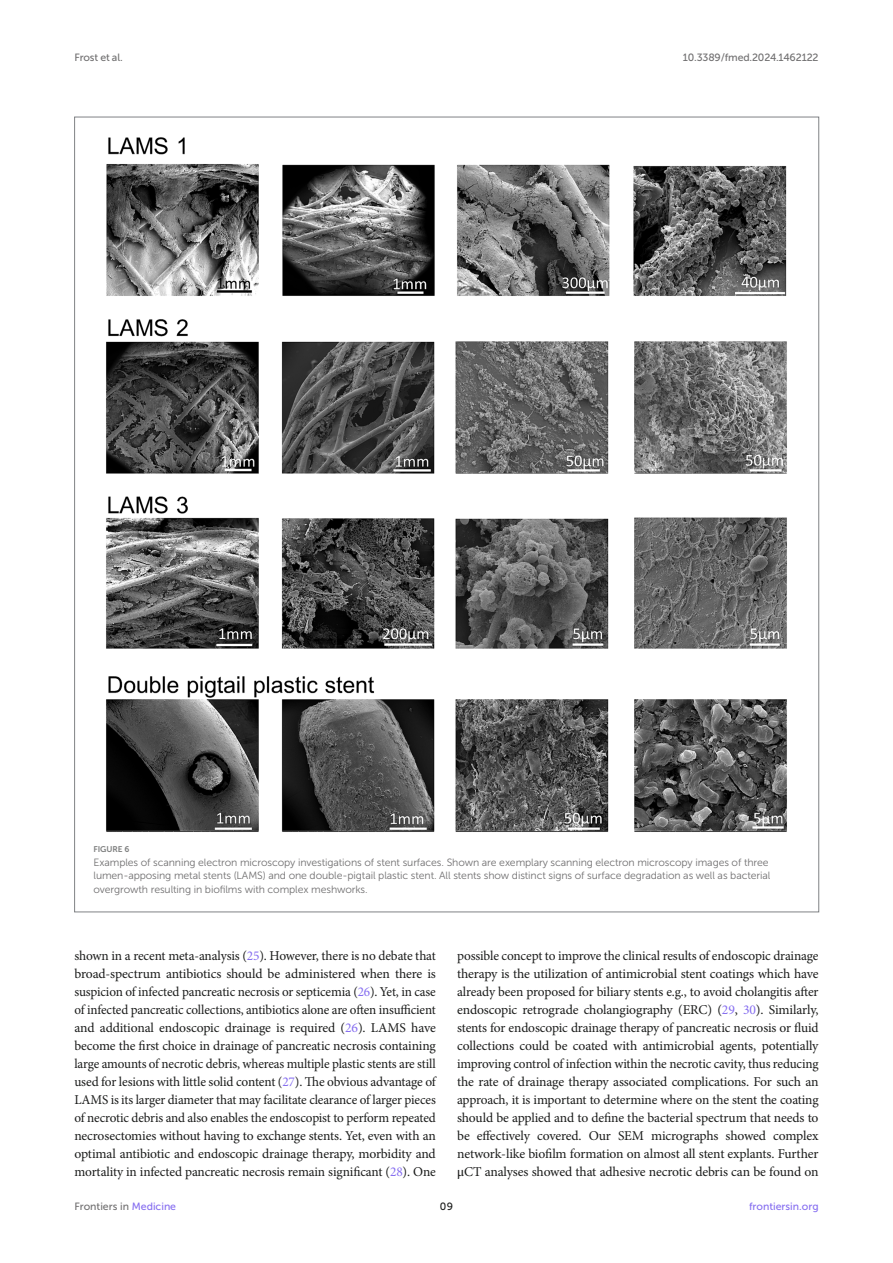
<style>
.page{position:relative;width:893px;height:1263px;background:#fff}
.page>*{position:absolute;margin:0;border:0;box-sizing:border-box;transform-origin:0 0}
.TEXT{font:13.5px/18px "Minion Pro";letter-spacing:-.01em;color:#1b1c1b;text-align:justify}
.FIG_LEG{font:10.5px/13.5px "Museo Sans 300";letter-spacing:-.01em;color:#706f70}
.t1{font:10.5px "Museo Sans 500";letter-spacing:-.015em;color:#706f70}
.t2{font:10.5px "Museo Sans 500";color:#856df0}
.t3{font:10.5px "Museo Sans 500";color:#1b1c1b}
.FIG_HD{font:8.25px "Museo Sans 700";letter-spacing:-.01em;color:#7e7f7f}
.s1{color:#856df0}
.s2{font-family:"STIX General"}
</style>
<div class="page">
<img style="left:106px;top:137px;width:681px;height:695px">
<p class="t1" style="left:74px;top:51px;width:50px">Frost et al.</p>
<p class="t1" style="left:683px;top:51px;width:137px">10.3389/fmed.2024.1462122</p>
<p class="FIG_HD" style="left:94px;top:845px;width:37px">FIGURE 6</p>
<p class="FIG_LEG" style="left:94px;top:856px;width:678px">Examples of scanning electron microscopy investigations of stent surfaces. Shown are exemplary scanning electron microscopy images of three lumen-apposing metal stents (LAMS) and one double-pigtail plastic stent. All stents show distinct signs of surface degradation as well as bacterial overgrowth resulting in biofilms with complex meshworks.</p>
<p class="TEXT" style="left:74px;top:947px;width:363px">shown in a recent meta-analysis (<span class="s1">25</span>). However, there is no debate that broad-spectrum antibiotics should be administered when there is suspicion of infected pancreatic necrosis or septicemia (<span class="s1">26</span>). Yet, in case of infected pancreatic collections, antibiotics alone are often insufficient and additional endoscopic drainage is required (<span class="s1">26</span>). LAMS have become the first choice in drainage of pancreatic necrosis containing large amounts of necrotic debris, whereas multiple plastic stents are still used for lesions with little solid content (<span class="s1">27</span>). The obvious advantage of LAMS is its larger diameter that may facilitate clearance of larger pieces of necrotic debris and also enables the endoscopist to perform repeated necrosectomies without having to exchange stents. Yet, even with an optimal antibiotic and endoscopic drainage therapy, morbidity and mortality in infected pancreatic necrosis remain significant (<span class="s1">28</span>). One</p>
<p class="TEXT" style="left:457px;top:947px;width:363px">possible concept to improve the clinical results of endoscopic drainage therapy is the utilization of antimicrobial stent coatings which have already been proposed for biliary stents e.g., to avoid cholangitis after endoscopic retrograde cholangiography (ERC) (<span class="s1">29</span>, <span class="s1">30</span>). Similarly, stents for endoscopic drainage therapy of pancreatic necrosis or fluid collections could be coated with antimicrobial agents, potentially improving control of infection within the necrotic cavity, thus reducing the rate of drainage therapy associated complications. For such an approach, it is important to determine where on the stent the coating should be applied and to define the bacterial spectrum that needs to be effectively covered. Our SEM micrographs showed complex network-like biofilm formation on almost all stent explants. Further <span class="s2">μ</span>CT analyses showed that adhesive necrotic debris can be found on</p>
<p class="t1" style="left:74px;top:1200px;width:103px">Frontiers in <span class="s1">Medicine</span></p>
<p class="t3" style="left:440px;top:1200px;width:15px">09</p>
<p class="t2" style="left:749px;top:1200px;width:71px">frontiersin.org</p>
</div>
